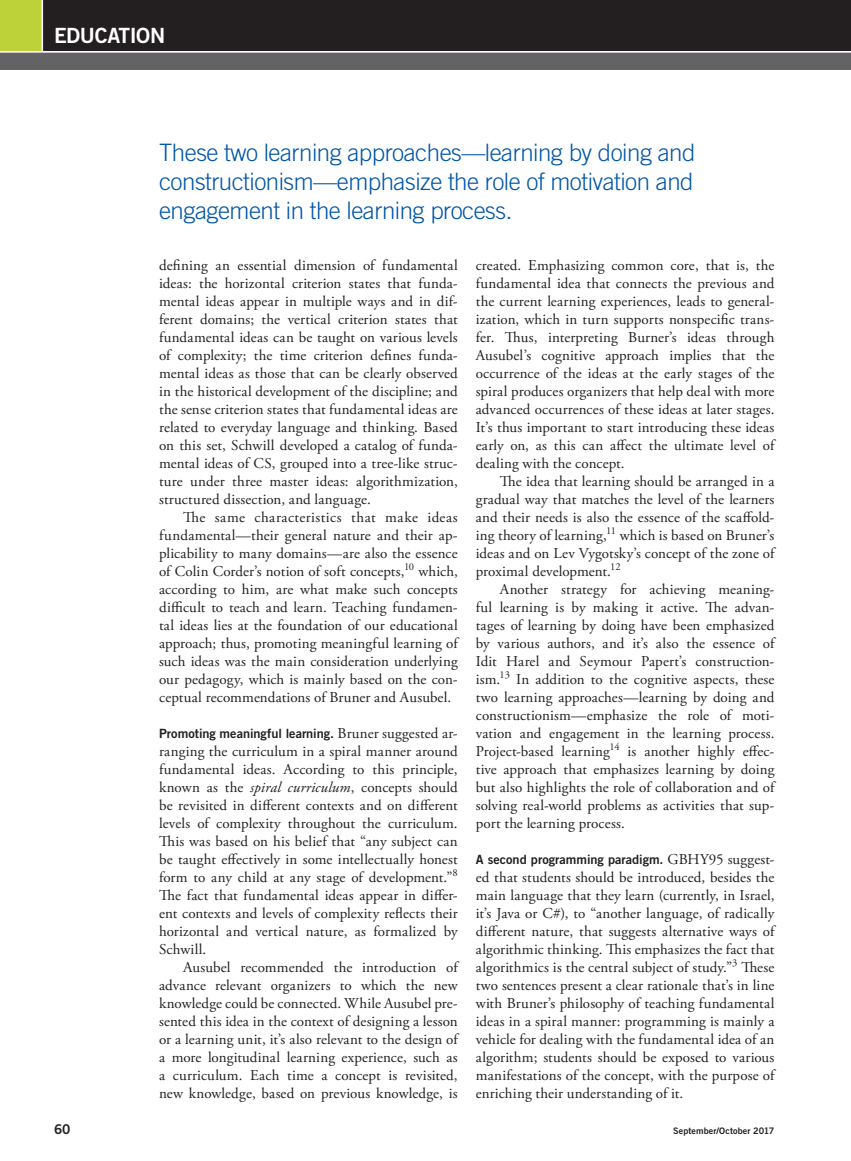
<style>
.page{position:relative;width:851px;height:1161px;background:#fff}
.page>*{position:absolute;margin:0;border:0;box-sizing:border-box;transform-origin:0 0}
.t1{font:300 24px/28.8px "Trade Gothic LT Std";letter-spacing:-.02em;color:#0155a7;text-align:justify}
.t2{font:21px "Trade Gothic LT Std Bd 2";letter-spacing:-.02em;color:#fff}
.t3{font:15px/18px "Adobe Garamond Pro";letter-spacing:.01em;color:#231f20;text-align:justify}
.t4{font:13.5px "Trade Gothic LT Std Bd 2";color:#231f20}
.t5{font:12.75px "Trade Gothic LT Std Bd 2";color:#231f20}
.t6{font:9px "Trade Gothic LT Std Bd 2";letter-spacing:.01em;color:#231f20}
.s1{font-family:"Adobe Garamond Pro";font-size:15px}
.s2{font-style:italic}
</style>
<div class="page">
<div style="left:0;top:0;width:42px;height:51px;background:#bdd138"></div>
<div style="left:42px;top:0;width:808px;height:51px;background:#231f20"></div>
<div style="left:0;top:52px;width:850px;height:18px;background:#636366"></div>
<hr style="left:42px;top:0;width:1px;height:51px;background:#fff">
<hr style="left:0;top:51px;width:850px;height:2px;background:#fff">
<h2 class="t2" style="left:54px;top:22px;width:113px">EDUCATION</h2>
<h1 class="t1" style="left:159px;top:138px;width:538px">These two learning approaches—learning by doing and constructionism—emphasize the role of motivation and engagement in the learning process.</h1>
<p class="t3" style="left:159px;top:257px;width:300px">defining an essential dimension of fundamental ideas: the horizontal criterion states that funda&shy;mental ideas appear in multiple ways and in dif&shy;ferent domains; the vertical criterion states that fundamental ideas can be taught on various levels of complexity; the time criterion defines funda&shy;mental ideas as those that can be clearly observed in the historical development of the discipline; and the sense criterion states that fundamental ideas are related to everyday language and thinking. Based on this set, Schwill developed a catalog of funda&shy;mental ideas of CS, grouped into a tree-like struc&shy;ture under three master ideas: algorithmization, structured dissection, and language.</p>
<p class="t3" style="left:159px;top:509px;width:300px;text-indent:24px">The same characteristics that make ideas fundamental—their general nature and their ap&shy;plicability to many domains—are also the essence of Colin Corder’s notion of soft concepts,<sup>10</sup> which, according to him, are what make such concepts difficult to teach and learn. Teaching fundamen&shy;tal ideas lies at the foundation of our educational approach; thus, promoting meaningful learning of such ideas was the main consideration underlying our pedagogy, which is mainly based on the con&shy;ceptual recommendations of Bruner and Ausubel.</p>
<p class="t5" style="left:159px;top:726px;width:300px">Promoting meaningful learning. <span class="s1">Bruner suggested ar-</span></p>
<p class="t3" style="left:159px;top:743px;width:300px">ranging the curriculum in a spiral manner around fundamental ideas. According to this principle, known as the <span class="s2">spiral curriculum</span>, concepts should be revisited in different contexts and on different levels of complexity throughout the curriculum.<br>This was based on his belief that “any subject can be taught effectively in some intellectually honest form to any child at any stage of development.”<sup>8<br></sup>The fact that fundamental ideas appear in differ&shy;ent contexts and levels of complexity reflects their horizontal and vertical nature, as formalized by Schwill.</p>
<p class="t3" style="left:159px;top:959px;width:300px;text-indent:24px">Ausubel recommended the introduction of advance relevant organizers to which the new knowledge could be connected. While Ausubel pre&shy;sented this idea in the context of designing a lesson or a learning unit, it’s also relevant to the design of a more longitudinal learning experience, such as a curriculum. Each time a concept is revisited, new knowledge, based on previous knowledge, is</p>
<p class="t3" style="left:476px;top:257px;width:300px">created. Emphasizing common core, that is, the fundamental idea that connects the previous and the current learning experiences, leads to general&shy;ization, which in turn supports nonspecific trans&shy;fer. Thus, interpreting Burner’s ideas through Ausubel’s cognitive approach implies that the occurrence of the ideas at the early stages of the spiral produces organizers that help deal with more advanced occurrences of these ideas at later stages.<br>It’s thus important to start introducing these ideas early on, as this can affect the ultimate level of dealing with the concept.</p>
<p class="t3" style="left:475px;top:473px;width:300px;text-indent:24px">The idea that learning should be arranged in a gradual way that matches the level of the learners and their needs is also the essence of the scaffold&shy;ing theory of learning,<sup>11</sup> which is based on Bruner’s ideas and on Lev Vygotsky’s concept of the zone of proximal development.<sup>12</sup></p>
<p class="t3" style="left:475px;top:581px;width:300px;text-indent:24px">Another strategy for achieving meaning&shy;ful learning is by making it active. The advan&shy;tages of learning by doing have been emphasized by various authors, and it’s also the essence of Idit Harel and Seymour Papert’s construction&shy;ism.<sup>13</sup> In addition to the cognitive aspects, these two learning approaches—learning by doing and constructionism—emphasize the role of moti&shy;vation and engagement in the learning process.<br>Project-based learning<sup>14</sup> is another highly effec&shy;tive approach that emphasizes learning by doing but also highlights the role of collaboration and of solving real-world problems as activities that sup&shy;port the learning process.</p>
<p class="t5" style="left:476px;top:852px;width:300px">A second programming paradigm. <span class="s1">GBHY95 suggest-</span></p>
<p class="t3" style="left:476px;top:869px;width:300px">ed that students should be introduced, besides the main language that they learn (currently, in Israel, it’s Java or C#), to “another language, of radically different nature, that suggests alternative ways of algorithmic thinking. This emphasizes the fact that algorithmics is the central subject of study.”<sup>3</sup> These two sentences present a clear rationale that’s in line with Bruner’s philosophy of teaching fundamental ideas in a spiral manner: programming is mainly a vehicle for dealing with the fundamental idea of an algorithm; students should be exposed to various manifestations of the concept, with the purpose of enriching their understanding of it.</p>
<p class="t4" style="left:54px;top:1121px;width:18px">60</p>
<p class="t6" style="left:673px;top:1125px;width:103px">September/October 2017</p>
</div>
